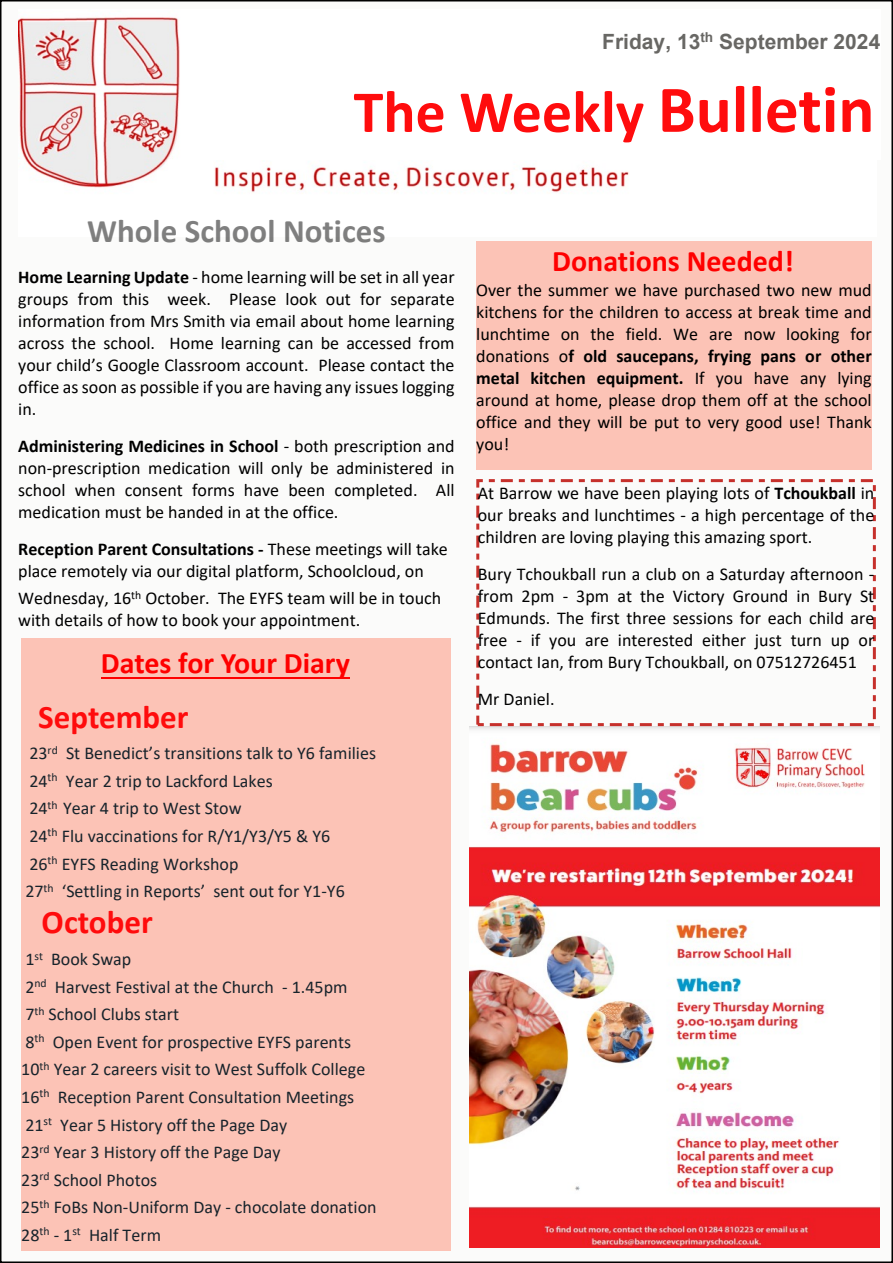
<style>
.page{position:relative;width:893px;height:1263px;background:#fff}
.page>*{position:absolute;margin:0;border:0;box-sizing:border-box;transform-origin:0 0}
.t1{font:700 60px "Calibri";color:#ff0c0d}
.t2{font:700 33px "Calibri";color:rgb(0 0 0/.5)}
.t3{font:700 33px "Calibri";color:#ff0c0d}
.t4{font:700 30px "Calibri";color:#f00}
.t5{font:700 21px "Arial";color:#686764}
.t6{font:18px/22px "Calibri";color:#000;text-align:justify}
.t7{font:18px/27.6px "Calibri";color:#17232b}
.s1{font-size:67.5px}
.s2{font-weight:700}
</style>
<div class="page">
<div style="left:0;top:0;width:893px;height:1263px;background:#fbfbfa;border:2px solid #000"></div>
<img style="left:18px;top:17px;width:611px;height:175px">
<div style="left:188px;top:9px;width:693px;height:150px;background:#fff"></div>
<div style="left:633px;top:159px;width:243px;height:78px;background:#fff"></div>
<div style="left:21px;top:638px;width:430px;height:613px;background:#fcc3b6"></div>
<div style="left:476px;top:241px;width:396px;height:229px;background:#fcc3b6"></div>
<hr style="left:101px;top:677px;width:249px;height:1px;background:#f00">
<img style="left:469px;top:726px;width:411px;height:522px">
<div style="left:476px;top:479px;width:400px;height:247px;border:3px dashed #c6302b"></div>
<p class="t5" style="left:602px;top:33px;width:280px">Friday, 13<sup>th</sup> September 2024</p>
<h1 class="t1" style="left:354px;top:87px;width:522px">The Weekly <span class="s1">Bulletin</span></h1>
<h2 class="t2" style="left:87px;top:217px;width:300px">Whole School Notices</h2>
<p class="t6" style="left:18px;top:267px;width:438px"><span class="s2">Home Learning Update</span> - home learning will be set in all year groups from this week. Please look out for separate information from Mrs Smith via email about home learning across the school. Home learning can be accessed from your child’s Google Classroom account. Please contact the office as soon as possible if you are having any issues logging in.</p>
<p class="t6" style="left:18px;top:436px;width:438px"><span class="s2">Administering Medicines in School</span> - both prescription and non-prescription medication will only be administered in school when consent forms have been completed. All medication must be handed in at the office.</p>
<p class="t6" style="left:18px;top:539px;width:431px"><span class="s2">Reception Parent Consultations -</span> These meetings will take place remotely via our digital platform, Schoolcloud, on</p>
<p class="t6" style="left:18px;top:589px;width:424px">Wednesday, 16<sup>th</sup> October. The EYFS team will be in touch with details of how to book your appointment.</p>
<h3 class="t4" style="left:101px;top:651px;width:250px">Dates for Your Diary</h3>
<h2 class="t3" style="left:38px;top:703px;width:152px">September</h2>
<p class="t7" style="left:25px;top:741px;width:352px">23<sup>rd</sup> St Benedict’s transitions talk to Y6 families 24<sup>th</sup> Year 2 trip to Lackford Lakes<br>24<sup>th</sup> Year 4 trip to West Stow<br>24<sup>th</sup> Flu vaccinations for R/Y1/Y3/Y5 &amp; Y6<br>26<sup>th</sup> EYFS Reading Workshop<br>27<sup>th</sup> ‘Settling in Reports’ sent out for Y1-Y6</p>
<h2 class="t3" style="left:42px;top:909px;width:113px">October</h2>
<p class="t7" style="left:21px;top:947px;width:357px">1<sup>st</sup> Book Swap<br>2<sup>nd</sup> Harvest Festival at the Church - 1.45pm<br>7<sup>th</sup> School Clubs start<br>8<sup>th</sup> Open Event for prospective EYFS parents 10<sup>th</sup> Year 2 careers visit to West Suffolk College 16<sup>th</sup> Reception Parent Consultation Meetings 21<sup>st</sup> Year 5 History off the Page Day<br>23<sup>rd</sup> Year 3 History off the Page Day<br>23<sup>rd</sup> School Photos<br>25<sup>th</sup> FoBs Non-Uniform Day - chocolate donation 28<sup>th</sup> - 1<sup>st</sup> Half Term</p>
<h3 class="t4" style="left:552px;top:249px;width:243px">Donations Needed!</h3>
<p class="t6" style="left:476px;top:281px;width:397px">Over the summer we have purchased two new mud kitchens for the children to access at break time and lunchtime on the field. We are now looking for donations o<span class="s2">f old saucepans, frying pans or other metal kitchen equipment.</span> If you have any lying around at home, please drop them off at the school office and they will be put to very good use! Thank you!</p>
<p class="t6" style="left:478px;top:483px;width:398px">At Barrow we have been playing lots of <span class="s2">Tchoukball</span> in our breaks and lunchtimes - a high percentage of the children are loving playing this amazing sport.</p>
<p class="t6" style="left:478px;top:564px;width:398px">Bury Tchoukball run a club on a Saturday afternoon - from 2pm - 3pm at the Victory Ground in Bury St Edmunds. The first three sessions for each child are free - if you are interested either just turn up or contact Ian, from Bury Tchoukball, on 07512726451</p>
<p class="t6" style="left:478px;top:689px;width:78px">Mr Daniel.</p>
</div>
